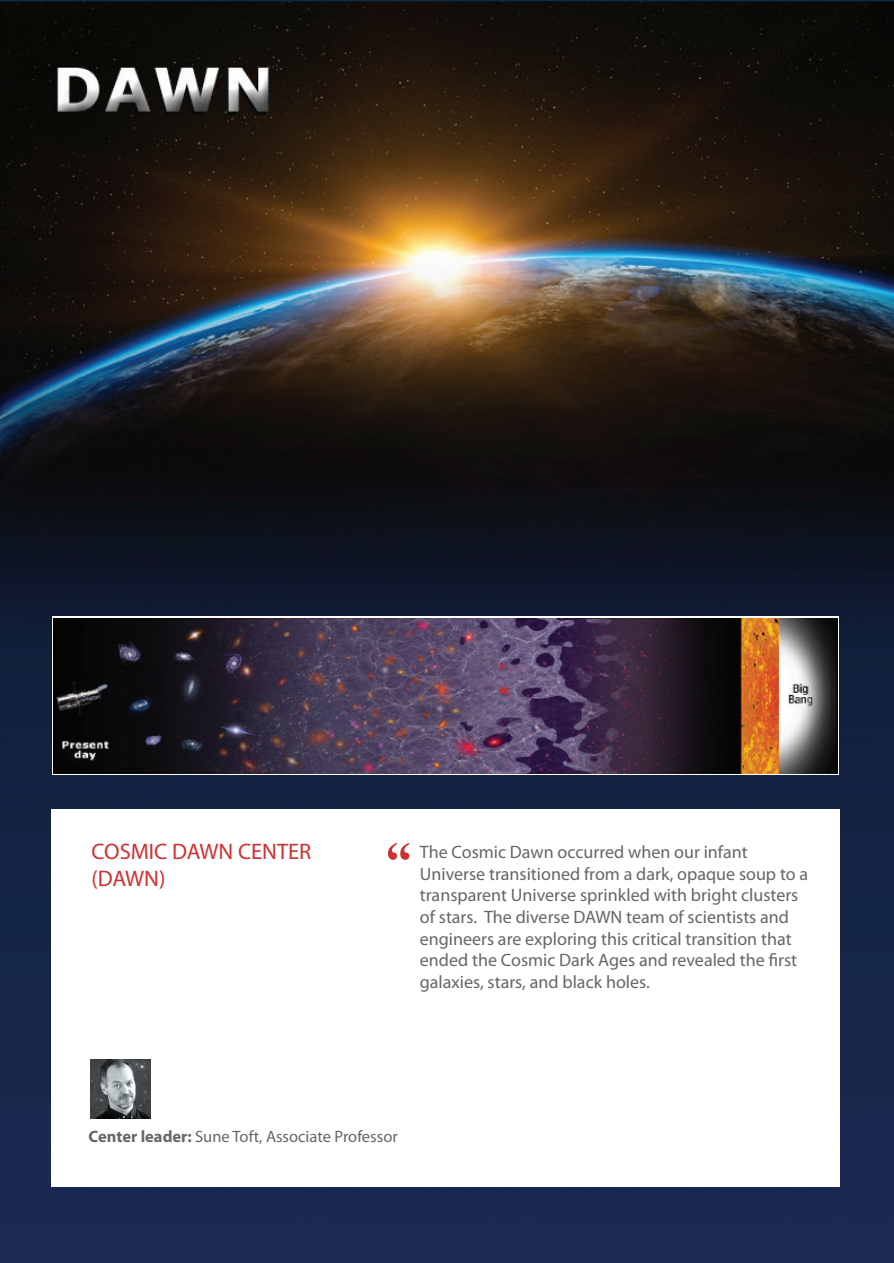
<style>
.page{position:relative;width:894px;height:1263px;background:#fff}
.page>*{position:absolute;margin:0;border:0;box-sizing:border-box;transform-origin:0 0}
.t1{font:67.5px "Plantagenet Cherokee";color:#cd3232}
.t2{font:22.5px/27px "Myriad Pro";color:#cd3232}
.t3{font:18px/21.6px "Myriad Pro";color:#666}
.t4{font:16.5px "Myriad Pro";color:#666}
.s1{font-weight:700}
</style>
<div class="page">
<img style="left:0;top:0;width:893px;height:1262px">
<div style="left:52px;top:616px;width:786px;height:159px;background:linear-gradient(to bottom,#0c0d0b,#0d0d0c)"></div>
<div style="left:51px;top:809px;width:788px;height:377px;background:#fff"></div>
<img style="left:54px;top:618px;width:782px;height:155px">
<img style="left:90px;top:1059px;width:60px;height:60px">
<p class="t2" style="left:92px;top:838px;width:221px">COSMIC DAWN CENTER (DAWN)</p>
<h1 class="t1" style="left:385px;top:828px;width:26px">“</h1>
<p class="t3" style="left:419px;top:841px;width:390px">The Cosmic Dawn occurred when our infant Universe transitioned from a dark, opaque soup to a transparent Universe sprinkled with bright clusters of stars. The diverse DAWN team of scientists and engineers are exploring this critical transition that ended the Cosmic Dark Ages and revealed the first galaxies, stars, and black holes.</p>
<p class="t4" style="left:88px;top:1127px;width:310px"><span class="s1">Center leader:</span> Sune Toft, Associate Professor</p>
</div>
